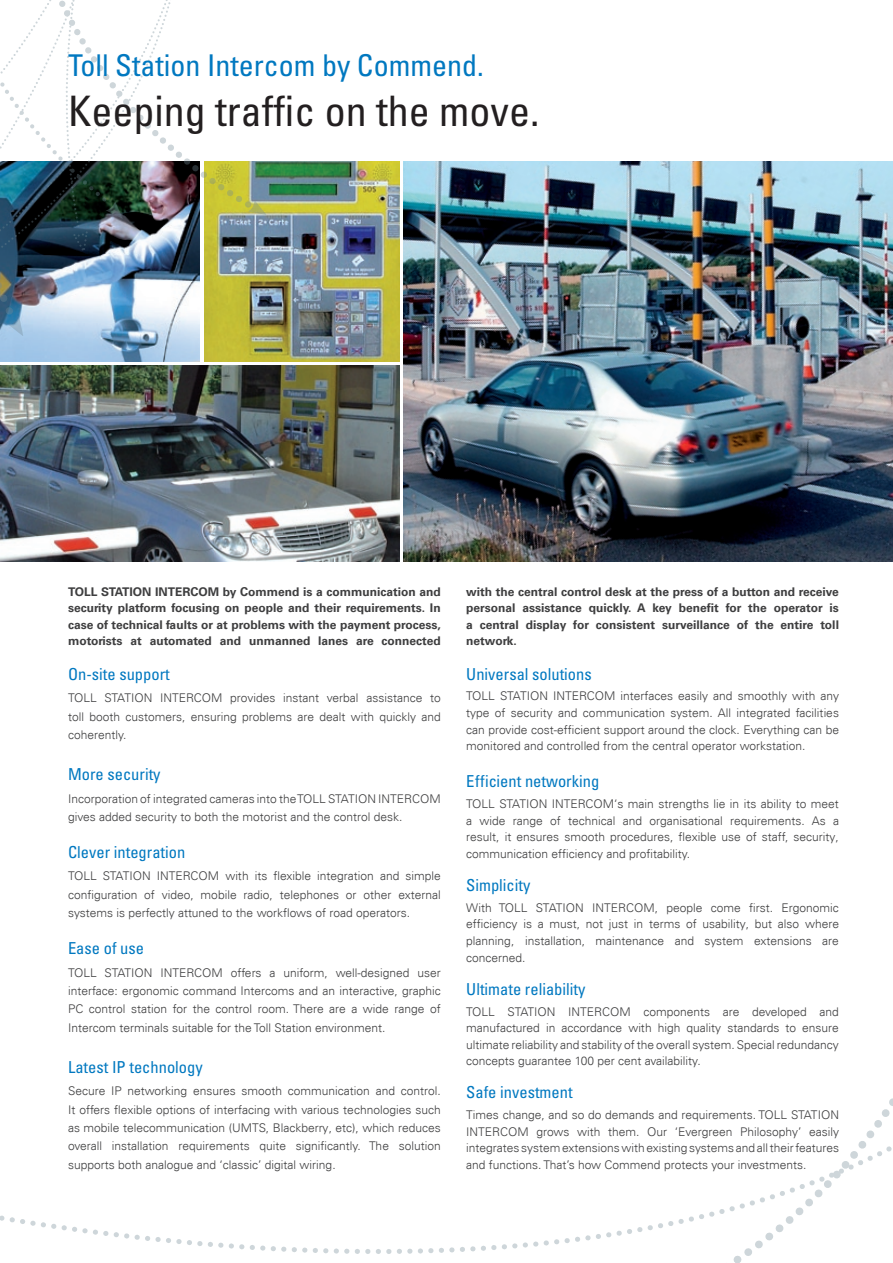
<style>
.page{position:relative;width:893px;height:1263px;background:#fff}
.page>*{position:absolute;margin:0;border:0;box-sizing:border-box;transform-origin:0 0}
.t1{font:condensed 42px "Univers LT Std";color:#231f20}
.t2{font:condensed 30px "Univers LT Std";color:#0078c0}
.t3{font:condensed 16.5px "Univers LT Std";color:#0078c0}
.t4{font:300 12px/16.5px "Univers Com 45";color:#3e3e3f;text-align:justify}
.t5{font:700 12px/16.5px "Univers Com 65";color:#3e3e3f;text-align:justify}
</style>
<div class="page">
<img style="left:404px;top:229px;width:489px;height:196px">
<img style="left:0;top:366px;width:400px;height:59px">
<img style="left:0;top:336px;width:200px;height:25px">
<img style="left:204px;top:336px;width:196px;height:25px">
<img style="left:427px;top:229px;width:144px;height:107px">
<img style="left:0;top:229px;width:427px;height:107px">
<svg style="left:0;top:0;width:892px;height:229px"></svg>
<svg style="left:69px;top:230px;width:20px;height:27px"></svg>
<svg style="left:0;top:1098px;width:892px;height:165px"></svg>
<svg style="left:746px;top:425px;width:146px;height:137px;background:#2e3e52"></svg>
<img style="left:0;top:425px;width:746px;height:137px">
<svg style="left:892px;top:161px;width:1px;height:68px"></svg>
<svg style="left:892px;top:425px;width:1px;height:681px"></svg>
<h2 class="t2" style="left:68px;top:46px;width:417px">Toll Station Intercom by Commend.</h2>
<h1 class="t1" style="left:68px;top:85px;width:473px">Keeping traffic on the move.</h1>
<p class="t5" style="left:68px;top:583px;width:374px">Toll Station Intercom by Commend is a communication and security platform focusing on people and their requirements. In case of technical faults or at problems with the payment process, motorists at automated and unmanned lanes are connected</p>
<p class="t5" style="left:466px;top:583px;width:374px">with the central control desk at the press of a button and receive personal assistance quickly. A key benefit for the operator is a central display for consistent surveillance of the entire toll network.</p>
<h3 class="t3" style="left:68px;top:663px;width:103px">On-site support</h3>
<p class="t4" style="left:68px;top:689px;width:374px;line-height:18.3px">TOLL STATION INTERCOM provides instant verbal assistance to toll booth customers, ensuring problems are dealt with quickly and coherently.</p>
<h3 class="t3" style="left:68px;top:764px;width:94px">More security</h3>
<p class="t4" style="left:68px;top:789px;width:374px;line-height:18.3px">Incorporation of integrated cameras into the TOLL STATION INTERCOM gives added security to both the motorist and the control desk.</p>
<h3 class="t3" style="left:68px;top:841px;width:119px">Clever integration</h3>
<p class="t4" style="left:68px;top:867px;width:374px;line-height:18.3px">TOLL STATION INTERCOM with its flexible integration and simple configuration of video, mobile radio, telephones or other external systems is perfectly attuned to the workflows of road operators.</p>
<h3 class="t3" style="left:68px;top:937px;width:78px">Ease of use</h3>
<p class="t4" style="left:68px;top:963px;width:374px;line-height:18.3px">TOLL STATION INTERCOM offers a uniform, well-designed user interface: ergonomic command Intercoms and an interactive, graphic PC control station for the control room. There are a wide range of Intercom terminals suitable for the Toll Station environment.</p>
<h3 class="t3" style="left:68px;top:1056px;width:136px">Latest IP technology</h3>
<p class="t4" style="left:68px;top:1082px;width:374px;line-height:18.3px">Secure IP networking ensures smooth communication and control.<br>It offers flexible options of interfacing with various technologies such as mobile telecommunication (UMTS, Blackberry, etc), which reduces overall installation requirements quite significantly. The solution supports both analogue and ‘classic’ digital wiring.</p>
<h3 class="t3" style="left:466px;top:663px;width:127px">Universal solutions</h3>
<p class="t4" style="left:466px;top:688px;width:374px">TOLL STATION INTERCOM interfaces easily and smoothly with any type of security and communication system. All integrated facilities can provide cost-efficient support around the clock. Everything can be monitored and controlled from the central operator workstation.</p>
<h3 class="t3" style="left:466px;top:771px;width:134px">Efficient networking</h3>
<p class="t4" style="left:466px;top:796px;width:374px">TOLL STATION INTERCOM‘s main strengths lie in its ability to meet a wide range of technical and organisational requirements. As a result, it ensures smooth procedures, flexible use of staff, security, communication efficiency and profitability.</p>
<h3 class="t3" style="left:466px;top:875px;width:66px">Simplicity</h3>
<p class="t4" style="left:466px;top:899px;width:374px">With TOLL STATION INTERCOM, people come first. Ergonomic efficiency is a must, not just in terms of usability, but also where planning, installation, maintenance and system extensions are concerned.</p>
<h3 class="t3" style="left:466px;top:978px;width:121px">Ultimate reliability</h3>
<p class="t4" style="left:466px;top:1003px;width:374px">TOLL STATION INTERCOM components are developed and manufactured in accordance with high quality standards to ensure ultimate reliability and stability of the overall system. Special redundancy concepts guarantee 100 per cent availability.</p>
<h3 class="t3" style="left:466px;top:1082px;width:108px">Safe investment</h3>
<p class="t4" style="left:466px;top:1106px;width:374px">Times change, and so do demands and requirements. TOLL STATION INTERCOM grows with them. Our ‘Evergreen Philosophy’ easily integrates system extensions with existing systems and all their features and functions. That’s how Commend protects your investments.</p>
</div>
